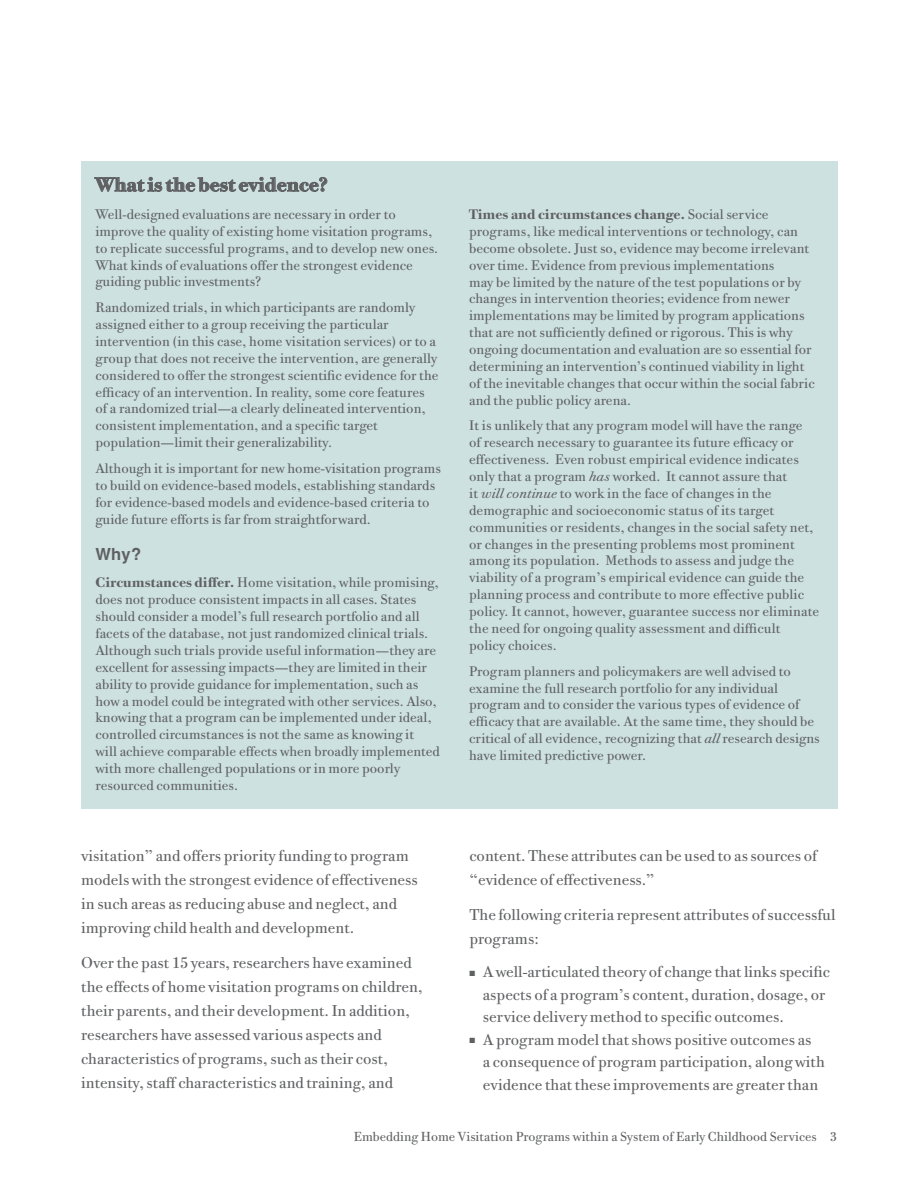
<style>
.page{position:relative;width:918px;height:1188px;background:#fff}
.page>*{position:absolute;margin:0;border:0;box-sizing:border-box;transform-origin:0 0}
.t1{font:700 19.5px "Bodoni Twe ITC Std";color:#5f6062}
.t2{font:700 16.5px "Helvetica";color:#5f6062}
.t3{font:15.75px/24px "Bodoni Twe ITC Std";color:#5f6062}
.t4{font:13.8px/16.8px "Bodoni Twe ITC Std";color:#5f6062}
.t5{font:13.2px "Bodoni Twe ITC Std";color:#5f6062}
.s1{font-weight:700}
.s2{font-style:italic}
</style>
<div class="page">
<div style="left:81px;top:161px;width:757px;height:647px;background:#cde1e0"></div>
<svg style="left:94px;top:177px;width:233px;height:15px"></svg>
<h1 class="t1" style="left:95px;top:173px;width:233px">What is the best evidence?</h1>
<p class="t4" style="left:95px;top:206px;width:344px">Well-designed evaluations are necessary in order to improve the quality of existing home visitation programs, to replicate successful programs, and to develop new ones.<br>What kinds of evaluations offer the strongest evidence guiding public investments?</p>
<p class="t4" style="left:95px;top:299px;width:345px">Randomized trials, in which participants are randomly assigned either to a group receiving the particular intervention (in this case, home visitation services) or to a group that does not receive the intervention, are generally considered to offer the strongest scientific evidence for the efficacy of an intervention. In reality, some core features of a randomized trial—a clearly delineated intervention, consistent implementation, and a specific target population—limit their generalizability.</p>
<p class="t4" style="left:95px;top:460px;width:347px">Although it is important for new home-visitation programs to build on evidence-based models, establishing standards for evidence-based models and evidence-based criteria to guide future efforts is far from straightforward.</p>
<p class="t2" style="left:95px;top:544px;width:47px">Why?</p>
<p class="t4" style="left:95px;top:575px;width:346px"><span class="s1">Circumstances differ.</span> Home visitation, while promising, does not produce consistent impacts in all cases. States should consider a model’s full research portfolio and all facets of the database, not just randomized clinical trials.<br>Although such trials provide useful information—they are excellent for assessing impacts—they are limited in their ability to provide guidance for implementation, such as how a model could be integrated with other services. Also, knowing that a program can be implemented under ideal, controlled circumstances is not the same as knowing it<br>will achieve comparable effects when broadly implemented with more challenged populations or in more poorly resourced communities.</p>
<p class="t3" style="left:81px;top:844px;width:338px">visitation” and offers priority funding to program models with the strongest evidence of effectiveness in such areas as reducing abuse and neglect, and improving child health and development.</p>
<p class="t3" style="left:81px;top:951px;width:343px">Over the past 15 years, researchers have examined the effects of home visitation programs on children, their parents, and their development. In addition, researchers have assessed various aspects and characteristics of programs, such as their cost, intensity, staff characteristics and training, and</p>
<p class="t4" style="left:469px;top:206px;width:347px"><span class="s1">Times and circumstances change.</span> Social service programs, like medical interventions or technology, can become obsolete. Just so, evidence may become irrelevant over time. Evidence from previous implementations<br>may be limited by the nature of the test populations or by changes in intervention theories; evidence from newer implementations may be limited by program applications that are not sufficiently defined or rigorous. This is why ongoing documentation and evaluation are so essential for determining an intervention’s continued viability in light of the inevitable changes that occur within the social fabric and the public policy arena.</p>
<p class="t4" style="left:469px;top:418px;width:351px">It is unlikely that any program model will have the range<br>of research necessary to guarantee its future efficacy or effectiveness. Even robust empirical evidence indicates only that a program <span class="s2">has</span> worked. It cannot assure that<br>it <span class="s2">will continue</span> to work in the face of changes in the demographic and socioeconomic status of its target communities or residents, changes in the social safety net, or changes in the presenting problems most prominent among its population. Methods to assess and judge the viability of a program’s empirical evidence can guide the planning process and contribute to more effective public policy. It cannot, however, guarantee success nor eliminate the need for ongoing quality assessment and difficult policy choices.</p>
<p class="t4" style="left:469px;top:663px;width:352px">Program planners and policymakers are well advised to examine the full research portfolio for any individual program and to consider the various types of evidence of efficacy that are available. At the same time, they should be critical of all evidence, recognizing that <span class="s2">all</span> research designs have limited predictive power.</p>
<p class="t3" style="left:469px;top:844px;width:349px">content. These attributes can be used to as sources of “evidence of effectiveness.”</p>
<p class="t3" style="left:469px;top:903px;width:368px">The following criteria represent attributes of successful programs:</p>
<p class="t3" style="left:483px;top:961px;width:349px;line-height:22.5px;text-indent:-13px">■ A well-articulated theory of change that links specific aspects of a program’s content, duration, dosage, or service delivery method to specific outcomes.</p>
<p class="t3" style="left:483px;top:1028px;width:343px;line-height:22.5px;text-indent:-13px">■ A program model that shows positive outcomes as<br>a consequence of program participation, along with evidence that these improvements are greater than</p>
<p class="t5" style="left:354px;top:1129px;width:485px">Embedding Home Visitation Programs within a System of Early Childhood Services 3</p>
</div>
